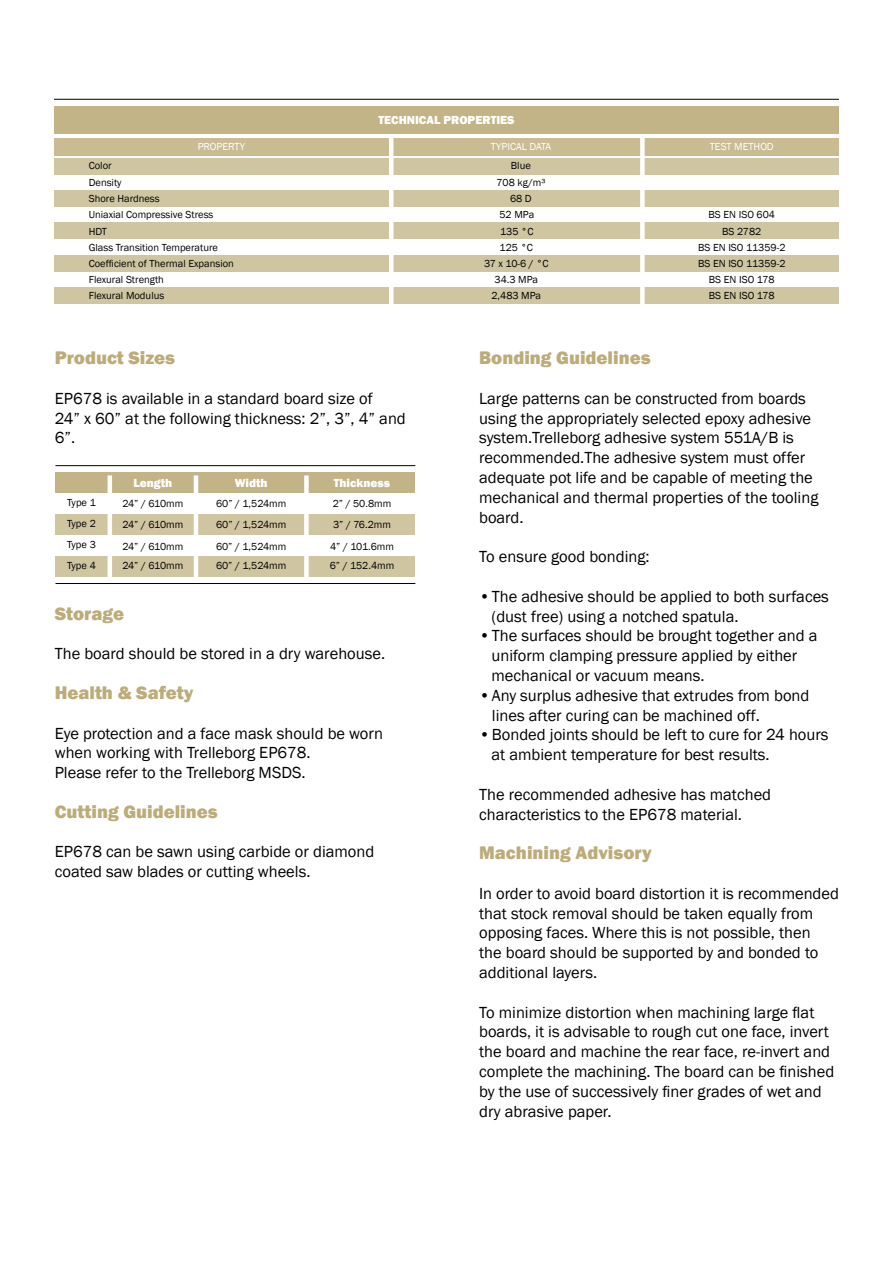
<style>
.page{position:relative;width:893px;height:1263px;background:#fff}
.page>*{position:absolute;margin:0;border:0;box-sizing:border-box;transform-origin:0 0}
.t1{font:800 18.75px "Franklin Gothic";color:#bcac79}
.t2{font:16.5px/19.8px "Franklin Gothic";color:#000}
.t3{font:800 12px "Franklin Gothic";color:#fff}
.t4{font:10.5px/16px "Franklin Gothic";color:#000;text-align:center}
.t5{font:10.5px "Franklin Gothic";color:#fff}
</style>
<div class="page">
<div style="left:54px;top:138px;width:785px;height:17px;background:#c9bc93"></div>
<div style="left:54px;top:106px;width:785px;height:27px;background:#c2b486"></div>
<hr style="left:54px;top:99px;width:785px;height:1px;background:#000">
<div style="left:54px;top:158px;width:785px;height:17px;background:#d0c5a1"></div>
<div style="left:54px;top:190px;width:785px;height:17px;background:#d0c5a1"></div>
<div style="left:54px;top:287px;width:785px;height:16px;background:#d0c5a1"></div>
<div style="left:54px;top:223px;width:785px;height:16px;background:#d0c5a1"></div>
<div style="left:54px;top:255px;width:785px;height:17px;background:#d0c5a1"></div>
<div style="left:56px;top:472px;width:359px;height:21px;background:#c2b486"></div>
<div style="left:56px;top:514px;width:359px;height:20px;background:#d0c5a1"></div>
<div style="left:56px;top:556px;width:359px;height:21px;background:#d0c5a1"></div>
<hr style="left:56px;top:465px;width:359px;height:1px;background:#000">
<hr style="left:56px;top:583px;width:359px;height:1px;background:#000">
<hr style="left:108px;top:475px;width:4px;height:103px;background:#fff">
<hr style="left:194px;top:475px;width:4px;height:103px;background:#fff">
<div style="left:304px;top:475px;width:5px;height:103px;background:#fff"></div>
<hr style="left:389px;top:136px;width:4px;height:171px;background:#fff">
<div style="left:640px;top:136px;width:5px;height:171px;background:#fff"></div>
<p class="t4" style="left:89px;top:158px;width:24px">Color</p>
<p class="t5" style="left:198px;top:139px;width:49px">PROPERTY</p>
<p class="t3" style="left:378px;top:112px;width:137px">TECHNICAL PROPERTIES</p>
<p class="t5" style="left:491px;top:139px;width:62px">TYPICAL DATA</p>
<p class="t5" style="left:710px;top:139px;width:65px">TEST METHOD</p>
<p class="t4" style="left:511px;top:158px;width:21px">Blue</p>
<p class="t4" style="left:89px;top:175px;width:34px">Density</p>
<p class="t4" style="left:496px;top:175px;width:51px">708 kg/m³</p>
<p class="t4" style="left:89px;top:191px;width:72px">Shore Hardness</p>
<p class="t4" style="left:510px;top:191px;width:23px">68 D</p>
<p class="t4" style="left:89px;top:207px;width:126px">Uniaxial Compressive Stress</p>
<p class="t4" style="left:499px;top:207px;width:36px">52 MPa</p>
<p class="t4" style="left:89px;top:255px;width:147px">Coefficient of Thermal Expansion</p>
<p class="t4" style="left:484px;top:255px;width:66px">37 x 10-6 / °C</p>
<p class="t4" style="left:89px;top:223px;width:20px">HDT</p>
<p class="t4" style="left:500px;top:223px;width:35px">135 °C</p>
<p class="t4" style="left:89px;top:239px;width:131px">Glass Transition Temperature</p>
<p class="t4" style="left:500px;top:239px;width:35px">125 °C</p>
<p class="t4" style="left:89px;top:288px;width:77px">Flexural Modulus</p>
<p class="t4" style="left:491px;top:288px;width:51px">2,483 MPa</p>
<p class="t4" style="left:89px;top:272px;width:77px">Flexural Strength</p>
<p class="t4" style="left:494px;top:272px;width:45px">34.3 MPa</p>
<p class="t4" style="left:698px;top:207px;width:89px">BS EN ISO 604<br>BS 2782<br>BS EN ISO 11359-2<br>BS EN ISO 11359-2<br>BS EN ISO 178<br>BS EN ISO 178</p>
<p class="t1" style="left:55px;top:346px;width:122px">Product Sizes</p>
<p class="t2" style="left:55px;top:389px;width:353px">EP678 is available in a standard board size of<br>24” x 60” at the following thickness: 2”, 3”, 4” and<br>6”.</p>
<p class="t3" style="left:133px;top:475px;width:40px">Length</p>
<p class="t3" style="left:235px;top:475px;width:34px">Width</p>
<p class="t3" style="left:334px;top:475px;width:58px">Thickness</p>
<p class="t4" style="left:67px;top:495px;width:30px">Type 1</p>
<p class="t4" style="left:122px;top:495px;width:62px">24” / 610mm</p>
<p class="t4" style="left:216px;top:495px;width:72px">60” / 1,524mm</p>
<p class="t4" style="left:333px;top:495px;width:60px">2” / 50.8mm</p>
<p class="t4" style="left:122px;top:517px;width:62px">24” / 610mm</p>
<p class="t4" style="left:216px;top:517px;width:72px">60” / 1,524mm</p>
<p class="t4" style="left:333px;top:517px;width:59px">3” / 76.2mm</p>
<p class="t4" style="left:122px;top:538px;width:62px">24” / 610mm</p>
<p class="t4" style="left:216px;top:538px;width:72px">60” / 1,524mm</p>
<p class="t4" style="left:330px;top:538px;width:65px">4” / 101.6mm</p>
<p class="t4" style="left:122px;top:558px;width:62px">24” / 610mm</p>
<p class="t4" style="left:216px;top:558px;width:72px">60” / 1,524mm</p>
<p class="t4" style="left:330px;top:558px;width:66px">6” / 152.4mm</p>
<p class="t4" style="left:67px;top:513px;width:30px;line-height:21.1px;text-align:justify">Type 2<br>Type 3<br>Type 4</p>
<p class="t1" style="left:55px;top:601px;width:71px">Storage</p>
<p class="t2" style="left:55px;top:644px;width:332px">The board should be stored in a dry warehouse.</p>
<p class="t1" style="left:55px;top:680px;width:140px">Health &amp; Safety</p>
<p class="t2" style="left:55px;top:723px;width:330px">Eye protection and a face mask should be worn when working with Trelleborg EP678.<br>Please refer to the Trelleborg MSDS.</p>
<p class="t1" style="left:55px;top:799px;width:164px">Cutting Guidelines</p>
<p class="t2" style="left:55px;top:842px;width:321px">EP678 can be sawn using carbide or diamond coated saw blades or cutting wheels.</p>
<p class="t1" style="left:479px;top:346px;width:173px">Bonding Guidelines</p>
<p class="t2" style="left:479px;top:389px;width:341px">Large patterns can be constructed from boards using the appropriately selected epoxy adhesive system.Trelleborg adhesive system 551A/B is recommended.The adhesive system must offer adequate pot life and be capable of meeting the mechanical and thermal properties of the tooling board.</p>
<p class="t2" style="left:479px;top:547px;width:172px">To ensure good bonding:</p>
<p class="t2" style="left:491px;top:587px;width:339px;text-indent:-12px">•The adhesive should be applied to both surfaces (dust free) using a notched spatula.</p>
<p class="t2" style="left:491px;top:626px;width:327px;text-indent:-12px">•The surfaces should be brought together and a uniform clamping pressure applied by either mechanical or vacuum means.</p>
<p class="t2" style="left:492px;top:686px;width:319px;text-indent:-13px">•Any surplus adhesive that extrudes from bond lines after curing can be machined off.</p>
<p class="t2" style="left:491px;top:725px;width:339px;text-indent:-12px">•Bonded joints should be left to cure for 24 hours at ambient temperature for best results.</p>
<p class="t2" style="left:479px;top:785px;width:293px">The recommended adhesive has matched characteristics to the EP678 material.</p>
<p class="t1" style="left:479px;top:841px;width:174px">Machining Advisory</p>
<p class="t2" style="left:479px;top:884px;width:361px">In order to avoid board distortion it is recommended that stock removal should be taken equally from opposing faces. Where this is not possible, then<br>the board should be supported by and bonded to additional layers.</p>
<p class="t2" style="left:479px;top:1002px;width:357px">To minimize distortion when machining large flat boards, it is advisable to rough cut one face, invert the board and machine the rear face, re-invert and complete the machining. The board can be finished by the use of successively finer grades of wet and dry abrasive paper.</p>
</div>
